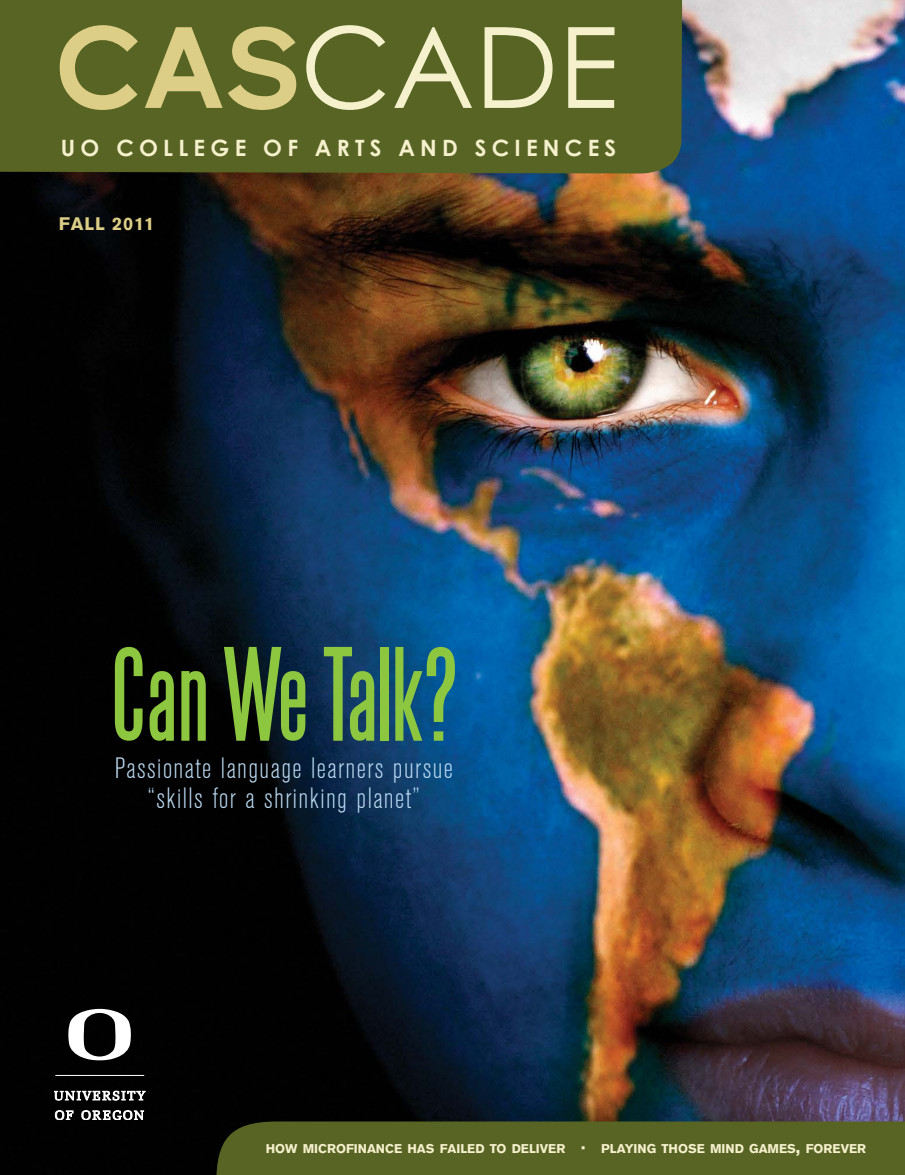
<style>
.page{position:relative;width:905px;height:1175px;background:#fff}
.page>*{position:absolute;margin:0;border:0;box-sizing:border-box;transform-origin:0 0}
.t1{font:117.3px "Steelfish";color:#8dc63f}
.t2{font:112.35px "Century Gothic";color:#f6f1cd}
.t3{font:300 condensed 29.1px/30.3px "Akzidenz Grotesk BE";letter-spacing:.05em;color:#bbdaf3;text-align:center}
.t4{font:700 22.5px "Century Gothic";letter-spacing:.235em;color:#f6f1cd}
.t5{font:700 18px "Akzidenz Grotesk BQ";color:#dcce86}
.t6{font:700 12.6px "Akzidenz Grotesk BQ";color:#f6f1cd}
.s1{font-weight:700;color:#dcce86}
.s2{font-family:"Akzidenz Grotesk BQ";font-weight:500;color:#dcce86}
.s3{font-size:18px}
</style>
<div class="page">
<img style="left:0;top:0;width:904px;height:1174px">
<div style="left:216px;top:1121px;width:688px;height:53px;background:#576423"></div>
<div style="left:0;top:0;width:682px;height:173px;background:#576423"></div>
<svg style="left:54px;top:1090px;width:91px;height:10px"></svg>
<svg style="left:55px;top:1110px;width:18px;height:9px"></svg>
<svg style="left:82px;top:1110px;width:62px;height:9px"></svg>
<svg style="left:68px;top:1008px;width:63px;height:52px"></svg>
<hr style="left:55px;top:1075px;width:89px;height:1px;background:#fff">
<h2 class="t2" style="left:54px;top:-1px;width:565px"><span class="s1">CA</span><span class="s2">S</span>CADE</h2>
<h3 class="t4" style="left:61px;top:134px;width:557px">UO COLLEGE OF ARTS AND SCIENCES</h3>
<h3 class="t5" style="left:59px;top:213px;width:13px">FALL</h3>
<h3 class="t5" style="left:112px;top:213px;width:44px">2011</h3>
<h1 class="t1" style="left:111px;top:632px;width:349px">Can We Talk?</h1>
<h3 class="t3" style="left:115px;top:753px;width:340px">Passionate language learners pursue “skills for a shrinking planet”</h3>
<p class="t6" style="left:266px;top:1141px;width:602px">HOW MICROFINANCE HAS FAILED TO DELIVER <span class="s3">·</span> PLAYING THOSE MIND GAMES<span class="s3">,</span> FOREVER</p>
</div>
